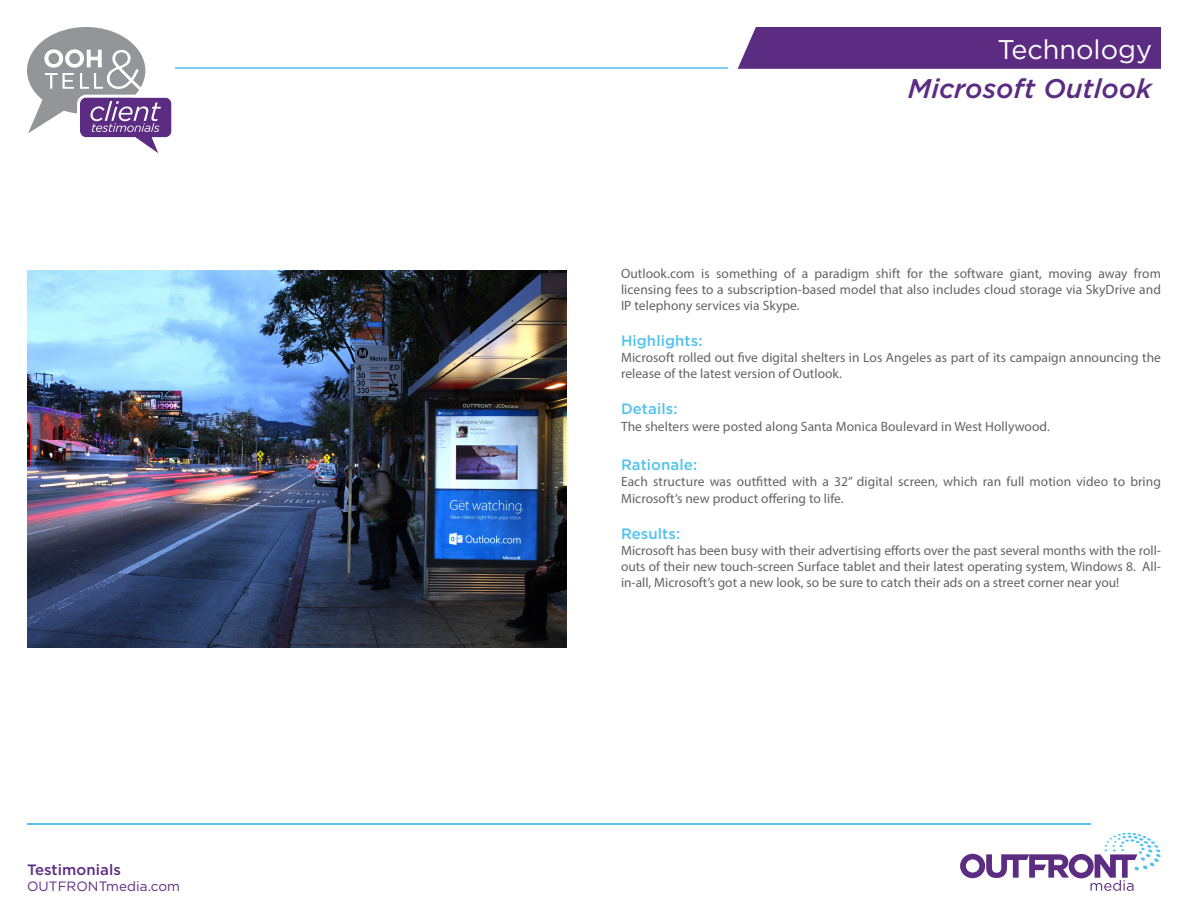
<style>
.page{position:relative;width:1188px;height:918px;background:#fff}
.page>*{position:absolute;margin:0;border:0;box-sizing:border-box;transform-origin:0 0}
.BusinessName_18py_Pu{font:italic 500 27px "Gotham";color:#5c2c82}
.BusinessType_18pt_Wh{font:27px "Gotham";color:#fff}
.t1{font:500 15px "Gotham";letter-spacing:.005em;color:#52c2ec}
.t2{font:500 15px "Gotham";letter-spacing:.005em;color:#5c2c82}
.t3{font:13.5px/16.2px "Myriad Pro";letter-spacing:.005em;color:#636366;text-align:justify}
.t4{font:13.5px "Gotham";letter-spacing:.005em;color:#5c2c82}
</style>
<div class="page">
<div style="left:738px;top:27px;width:423px;height:42px;background:#5c2c82"></div>
<hr style="left:27px;top:824px;width:1063px;height:1px;background:#52c2ec">
<svg style="left:960px;top:833px;width:201px;height:58px"></svg>
<hr style="left:175px;top:67px;width:553px;height:2px;background:#52c2ec">
<svg style="left:27px;top:27px;width:145px;height:126px"></svg>
<img style="left:27px;top:270px;width:540px;height:378px">
<p class="t2" style="left:27px;top:860px;width:96px">Testimonials</p>
<p class="t4" style="left:27px;top:878px;width:155px">OUTFRONTmedia.com</p>
<p class="BusinessType_18pt_Wh" style="left:997px;top:33px;width:156px">Technology</p>
<p class="BusinessName_18py_Pu" style="left:908px;top:71px;width:246px">Microsoft Outlook</p>
<p class="t3" style="left:621px;top:265px;width:542px">Outlook.com is something of a paradigm shift for the software giant, moving away from licensing fees to a subscription-based model that also includes cloud storage via SkyDrive and IP telephony services via Skype.</p>
<p class="t1" style="left:621px;top:331px;width:83px">Highlights:</p>
<p class="t3" style="left:621px;top:349px;width:542px">Microsoft rolled out five digital shelters in Los Angeles as part of its campaign announcing the release of the latest version of Outlook.</p>
<p class="t1" style="left:621px;top:399px;width:58px">Details:</p>
<p class="t3" style="left:621px;top:418px;width:430px">The shelters were posted along Santa Monica Boulevard in West Hollywood.</p>
<p class="t1" style="left:621px;top:455px;width:78px">Rationale:</p>
<p class="t3" style="left:621px;top:474px;width:541px">Each structure was outfitted with a 32” digital screen, which ran full motion video to bring<br>Microsoft’s new product offering to life.</p>
<p class="t1" style="left:621px;top:524px;width:61px">Results:</p>
<p class="t3" style="left:621px;top:542px;width:542px">Microsoft has been busy with their advertising efforts over the past several months with the roll&shy;outs of their new touch-screen Surface tablet and their latest operating system, Windows 8. All&shy;in-all, Microsoft’s got a new look, so be sure to catch their ads on a street corner near you!</p>
</div>
